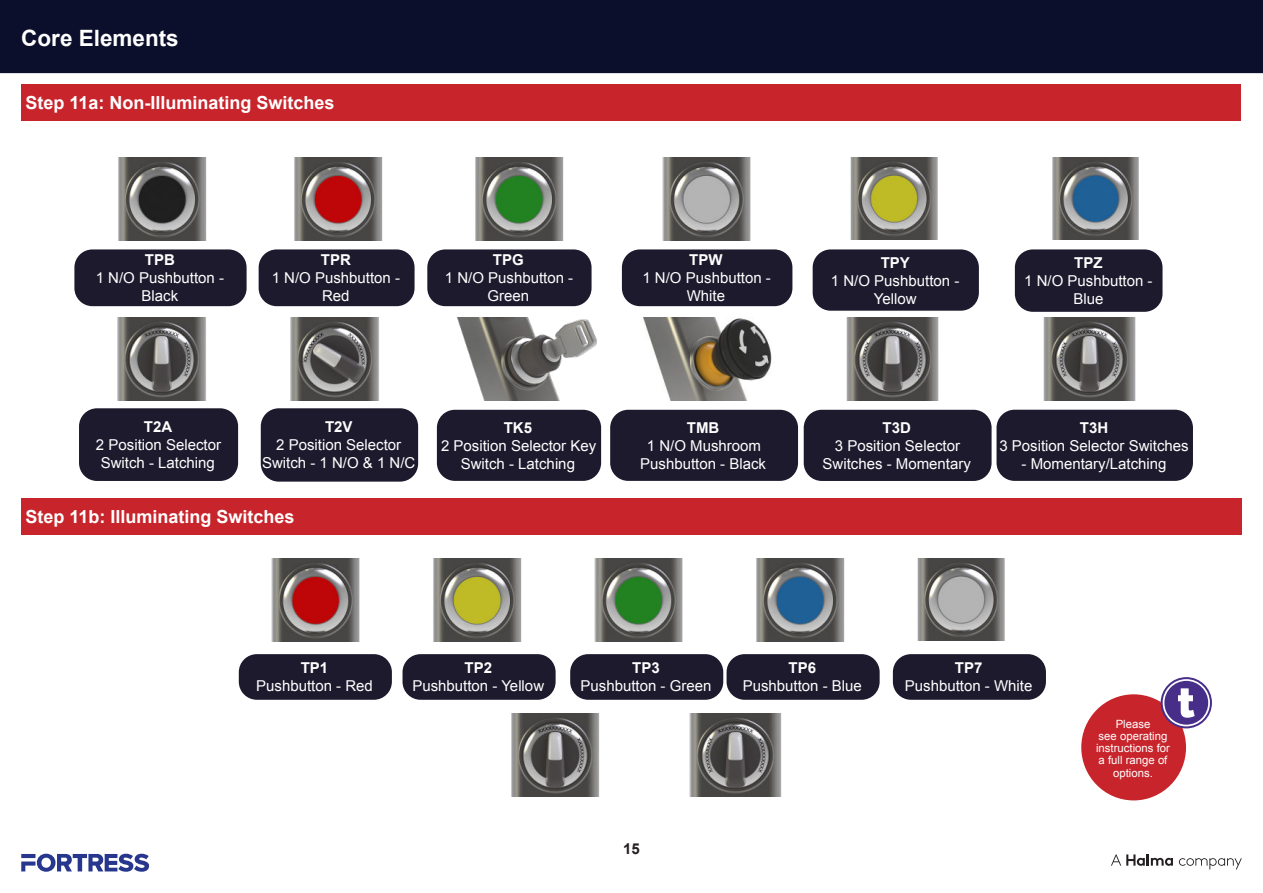
<style>
.page{position:relative;width:1263px;height:893px;background:#fff}
.page>*{position:absolute;margin:0;border:0;box-sizing:border-box;transform-origin:0 0}
.t1{font:700 22.5px "Arial";color:#fff}
.t2{font:700 18px "Arial";color:#fff}
.t3{font:15px/18px "Arial";color:#fff;text-align:center}
.t4{font:700 15px "Arial";color:#fff}
.t5{font:700 15px "Arial";color:#231f20}
.t6{font:11.4px/12px "Arial";color:#fff;text-align:center}
</style>
<div class="page">
<div style="left:1081px;top:694px;width:105px;height:106px;background:#c8242b;border-radius:50%"></div>
<svg style="left:1161px;top:677px;width:51px;height:51px"></svg>
<svg style="left:1163px;top:679px;width:47px;height:47px"></svg>
<div style="left:1164px;top:681px;width:44px;height:44px;background:#472e89;border-radius:50%"></div>
<svg style="left:1178px;top:688px;width:16px;height:30px"></svg>
<div style="left:74px;top:249px;width:173px;height:57px;background:#1d1a2d;border-radius:18px"></div>
<div style="left:79px;top:408px;width:159px;height:73px;background:#1d1a2d;border-radius:18px"></div>
<div style="left:239px;top:654px;width:153px;height:46px;background:#1d1a2d;border-radius:18px"></div>
<div style="left:259px;top:249px;width:156px;height:57px;background:#1d1a2d;border-radius:18px"></div>
<div style="left:261px;top:408px;width:157px;height:74px;background:#1d1a2d;border-radius:18px"></div>
<div style="left:402px;top:654px;width:154px;height:46px;background:#1d1a2d;border-radius:18px"></div>
<div style="left:427px;top:249px;width:164px;height:57px;background:#1d1a2d;border-radius:18px"></div>
<div style="left:437px;top:410px;width:164px;height:71px;background:#1d1a2d;border-radius:18px"></div>
<div style="left:570px;top:654px;width:153px;height:46px;background:#1d1a2d;border-radius:18px"></div>
<div style="left:622px;top:249px;width:170px;height:57px;background:#1d1a2d;border-radius:18px"></div>
<div style="left:610px;top:410px;width:188px;height:71px;background:#1d1a2d;border-radius:18px"></div>
<div style="left:726px;top:654px;width:154px;height:46px;background:#1d1a2d;border-radius:18px"></div>
<div style="left:813px;top:249px;width:166px;height:62px;background:#1d1a2d;border-radius:18px"></div>
<div style="left:893px;top:654px;width:153px;height:46px;background:#1d1a2d;border-radius:18px"></div>
<div style="left:1015px;top:249px;width:147px;height:63px;background:#1d1a2d;border-radius:18px"></div>
<img style="left:118px;top:157px;width:89px;height:83px">
<img style="left:271px;top:558px;width:89px;height:83px">
<img style="left:117px;top:317px;width:89px;height:83px">
<img style="left:511px;top:713px;width:89px;height:83px">
<img style="left:294px;top:157px;width:89px;height:83px">
<img style="left:433px;top:558px;width:89px;height:83px">
<img style="left:290px;top:317px;width:89px;height:83px">
<img style="left:475px;top:157px;width:89px;height:83px">
<img style="left:594px;top:558px;width:89px;height:83px">
<img style="left:456px;top:317px;width:141px;height:83px">
<img style="left:643px;top:317px;width:129px;height:83px">
<img style="left:662px;top:157px;width:89px;height:83px">
<img style="left:756px;top:558px;width:89px;height:83px">
<img style="left:850px;top:158px;width:88px;height:82px">
<img style="left:917px;top:559px;width:88px;height:82px">
<img style="left:1052px;top:158px;width:87px;height:82px">
<img style="left:846px;top:317px;width:93px;height:83px">
<img style="left:689px;top:713px;width:93px;height:83px">
<img style="left:1043px;top:317px;width:93px;height:83px">
<div style="left:804px;top:410px;width:187px;height:71px;background:#1d1a2d;border-radius:18px"></div>
<div style="left:996px;top:410px;width:197px;height:71px;background:#1d1a2d;border-radius:18px"></div>
<div style="left:21px;top:498px;width:1220px;height:36px;background:#c8242b"></div>
<div style="left:21px;top:84px;width:1219px;height:36px;background:#c8242b"></div>
<div style="left:0;top:0;width:1263px;height:73px;background:#0b0f2b"></div>
<svg style="left:21px;top:854px;width:128px;height:18px"></svg>
<svg style="left:1111px;top:854px;width:131px;height:15px"></svg>
<h1 class="t1" style="left:21px;top:23px;width:159px">Core Elements</h1>
<p class="t2" style="left:26px;top:90px;width:311px">Step 11a: Non-Illuminating Switches</p>
<p class="t4" style="left:145px;top:250px;width:31px">TPB</p>
<p class="t3" style="left:96px;top:269px;width:130px">1 N/O Pushbutton -<br>Black</p>
<p class="t4" style="left:321px;top:250px;width:31px">TPR</p>
<p class="t3" style="left:272px;top:269px;width:130px">1 N/O Pushbutton -<br>Red</p>
<p class="t4" style="left:493px;top:250px;width:32px">TPG</p>
<p class="t3" style="left:445px;top:269px;width:130px">1 N/O Pushbutton -<br>Green</p>
<p class="t4" style="left:689px;top:250px;width:35px">TPW</p>
<p class="t3" style="left:642px;top:269px;width:130px">1 N/O Pushbutton -<br>White</p>
<p class="t4" style="left:144px;top:417px;width:30px">T2A</p>
<p class="t3" style="left:96px;top:436px;width:127px">2 Position Selector<br>Switch - Latching</p>
<p class="t4" style="left:325px;top:417px;width:29px">T2V</p>
<p class="t3" style="left:262px;top:436px;width:155px">2 Position Selector<br>Switch - 1 N/O &amp; 1 N/C</p>
<p class="t2" style="left:26px;top:504px;width:271px">Step 11b: Illuminating Switches</p>
<p class="t4" style="left:504px;top:418px;width:30px">TK5</p>
<p class="t3" style="left:441px;top:437px;width:157px">2 Position Selector Key<br>Switch - Latching</p>
<p class="t4" style="left:687px;top:418px;width:34px">TMB</p>
<p class="t3" style="left:640px;top:437px;width:127px">1 N/O Mushroom<br>Pushbutton - Black</p>
<p class="t4" style="left:881px;top:252px;width:31px">TPY</p>
<p class="t3" style="left:831px;top:271px;width:130px">1 N/O Pushbutton -<br>Yellow</p>
<p class="t4" style="left:1074px;top:253px;width:30px">TPZ</p>
<p class="t3" style="left:1024px;top:272px;width:130px">1 N/O Pushbutton -<br>Blue</p>
<p class="t4" style="left:882px;top:418px;width:30px">T3D</p>
<p class="t3" style="left:822px;top:437px;width:150px">3 Position Selector<br>Switches - Momentary</p>
<p class="t4" style="left:1080px;top:418px;width:30px">T3H</p>
<p class="t3" style="left:999px;top:437px;width:191px">3 Position Selector Switches</p>
<p class="t3" style="left:1021px;top:455px;width:147px">- Momentary/Latching</p>
<p class="t4" style="left:301px;top:658px;width:29px">TP1</p>
<p class="t3" style="left:256px;top:677px;width:118px">Pushbutton - Red</p>
<p class="t4" style="left:464px;top:658px;width:29px">TP2</p>
<p class="t3" style="left:412px;top:677px;width:133px">Pushbutton - Yellow</p>
<p class="t4" style="left:632px;top:658px;width:29px">TP3</p>
<p class="t3" style="left:580px;top:677px;width:132px">Pushbutton - Green</p>
<p class="t4" style="left:788px;top:658px;width:29px">TP6</p>
<p class="t3" style="left:743px;top:677px;width:121px">Pushbutton - Blue</p>
<p class="t4" style="left:955px;top:658px;width:29px">TP7</p>
<p class="t3" style="left:905px;top:677px;width:129px">Pushbutton - White</p>
<p class="t5" style="left:623px;top:839px;width:18px">15</p>
<p class="t6" style="left:1096px;top:719px;width:75px">Please<br>see operating instructions for a full range of options.</p>
</div>
